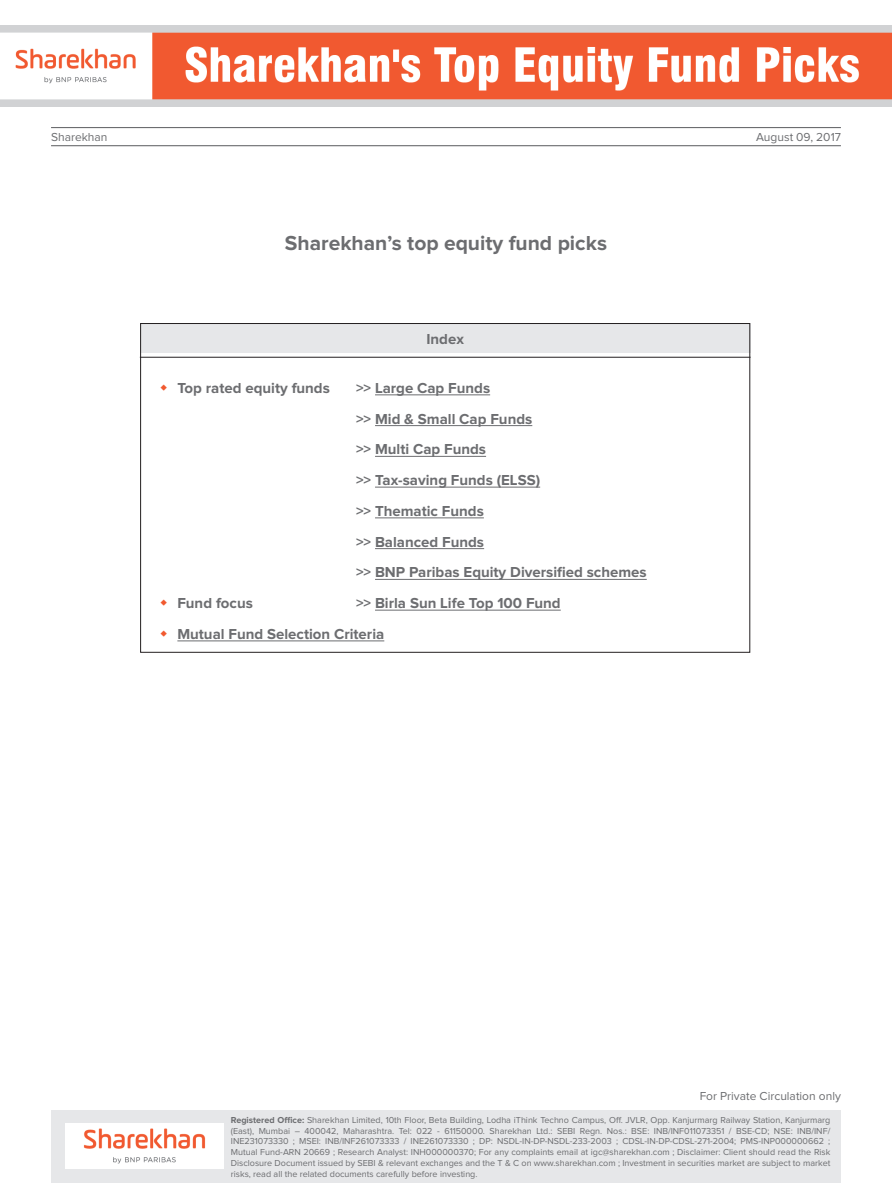
<style>
.page{position:relative;width:892px;height:1188px;background:#fff}
.page>*{position:absolute;margin:0;border:0;box-sizing:border-box;transform-origin:0 0}
.t1{font:700 21px "Proxima Nova";color:#6c6d70}
.t2{font:700 15px "Proxima Nova";color:#6c6d70}
.t3{font:12px "Proxima Nova";color:#6c6d70}
.t4{font:9px/10.8px "Proxima Nova";color:#6c6d70;text-align:justify}
.s1{font-weight:700}
.s2{font-size:15px;color:#fff}
</style>
<div class="page">
<div style="left:141px;top:323px;width:610px;height:30px;background:#e6e7e9"></div>
<hr style="left:51px;top:127px;width:789px;height:1px;background:#6c6d70">
<hr style="left:51px;top:145px;width:789px;height:1px;background:#6c6d70">
<div style="left:51px;top:1110px;width:789px;height:72px;background:#e6e7e9"></div>
<hr style="left:140px;top:357px;width:610px;height:1px;background:#231f20">
<hr style="left:375px;top:395px;width:115px;height:1px;background:#6c6d70">
<hr style="left:375px;top:425px;width:157px;height:1px;background:#6c6d70">
<hr style="left:375px;top:456px;width:111px;height:1px;background:#6c6d70">
<hr style="left:375px;top:487px;width:165px;height:1px;background:#6c6d70">
<hr style="left:375px;top:518px;width:108px;height:1px;background:#6c6d70">
<hr style="left:375px;top:548px;width:109px;height:1px;background:#6c6d70">
<hr style="left:375px;top:579px;width:271px;height:1px;background:#6c6d70">
<hr style="left:375px;top:610px;width:185px;height:1px;background:#6c6d70">
<hr style="left:177px;top:641px;width:207px;height:1px;background:#6c6d70">
<img style="left:0;top:26px;width:891px;height:80px">
<img style="left:66px;top:1124px;width:157px;height:44px">
<p class="t3" style="left:51px;top:131px;width:58px">Sharekhan</p>
<p class="t3" style="left:756px;top:131px;width:86px">August 09, 2017</p>
<p class="t1" style="left:285px;top:233px;width:323px">Sharekhan’s top equity fund picks</p>
<p class="t2" style="left:426px;top:332px;width:39px">Index</p>
<p class="t2" style="left:177px;top:381px;width:154px">Top rated equity funds</p>
<p class="t2" style="left:356px;top:381px;width:136px">&gt;&gt; Large Cap Funds</p>
<p class="t2" style="left:356px;top:412px;width:178px">&gt;&gt; Mid &amp; Small Cap Funds</p>
<p class="t2" style="left:356px;top:443px;width:131px">&gt;&gt; Multi Cap Funds</p>
<p class="t2" style="left:356px;top:473px;width:185px">&gt;&gt; Tax-saving Funds (ELSS)</p>
<p class="t2" style="left:356px;top:504px;width:129px">&gt;&gt; Thematic Funds</p>
<p class="t2" style="left:356px;top:535px;width:129px">&gt;&gt; Balanced Funds</p>
<p class="t2" style="left:356px;top:566px;width:292px">&gt;&gt; BNP Paribas Equity Diversified schemes</p>
<p class="t2" style="left:177px;top:596px;width:77px">Fund focus</p>
<p class="t2" style="left:356px;top:596px;width:206px">&gt;&gt; Birla Sun Life Top 100 Fund</p>
<p class="t2" style="left:177px;top:627px;width:208px">Mutual Fund Selection Criteria</p>
<p class="t3" style="left:699px;top:1091px;width:143px">For Private Circulation only</p>
<p class="t4" style="left:231px;top:1115px;width:601px"><span class="s1">Registered Office:</span> Sharekhan Limited, 10th Floor, Beta Building, Lodha iThink Techno Campus, Off. JVLR, Opp. Kanjurmarg Railway Station, Kanjurmarg (East), Mumbai – 400042, Maharashtra. Tel: 022 - 61150000. Sharekhan Ltd.: SEBI Regn. Nos.: BSE: INB/INF011073351 / BSE-CD; NSE: INB/INF/ INE231073330 ; MSEI: INB/INF261073333 / INE261073330 ; DP: NSDL-IN-DP-NSDL-233-2003 ; CDSL-IN-DP-CDSL-271-2004; PMS-INP000000662 ; Mutual Fund-ARN 20669 ; Research Analyst: INH000000370; For any complaints email at igc@sharekhan.com ; Disclaimer: Client should read the Risk Disclosure Document issued by SEBI &amp; relevant exchanges and the T &amp; C on www.sharekhan.com ; Investment in securities market are subject to market risks, read all the related documents carefully before investing.</p>
<p class="t3" style="left:370px;top:1161px;width:182px">Sharekhan <span class="s2">1</span> August 09, 2017</p>
</div>
